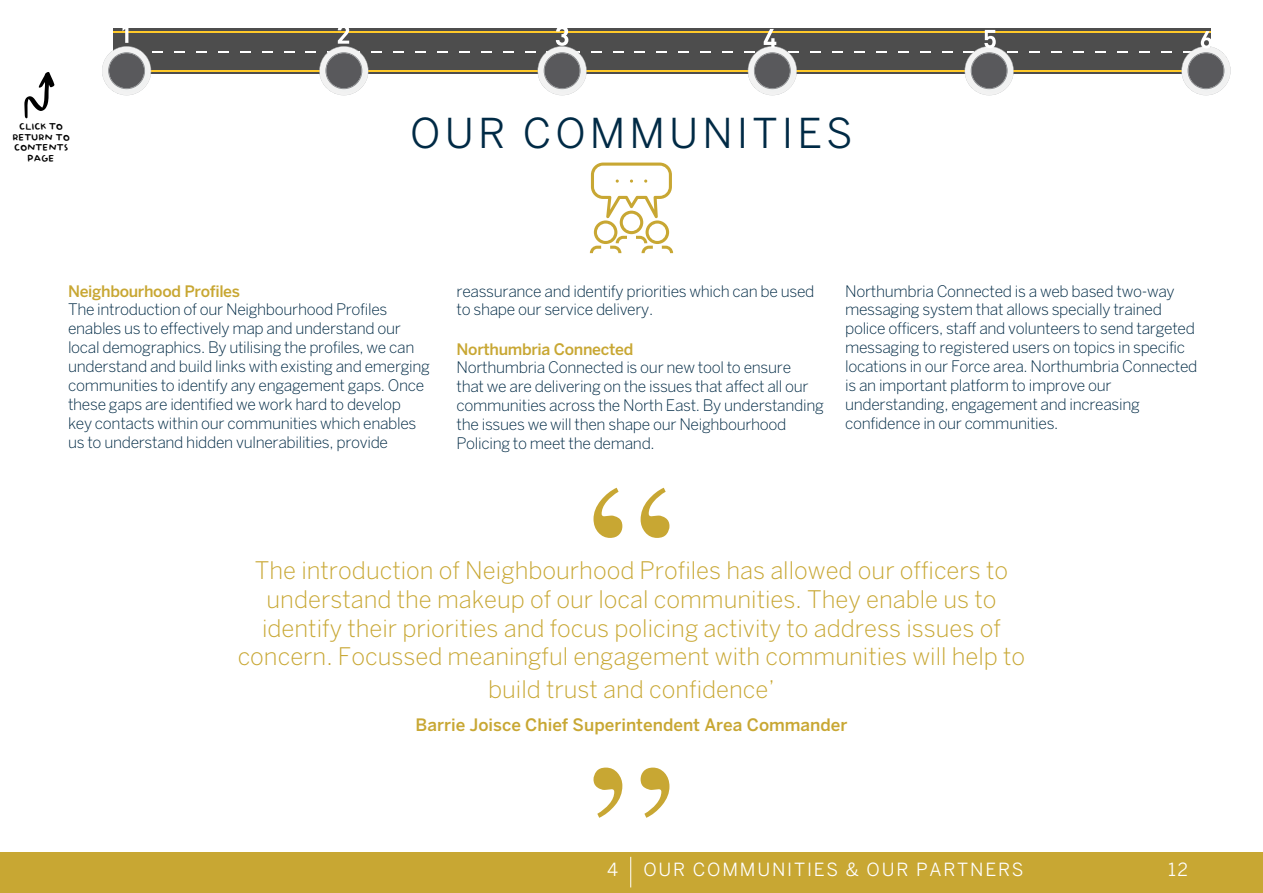
<style>
.page{position:relative;width:1263px;height:893px;background:#fff}
.page>*{position:absolute;margin:0;border:0;box-sizing:border-box;transform-origin:0 0}
.t1{font:40.8px "Benton Sans";letter-spacing:.1em;color:#002a45}
.t2{font:300 24px/28.8px "Benton Sans";color:#c8a733;text-align:center}
.t3{font:18px "Benton Sans";letter-spacing:.1em;color:#fff}
.t4{font:500 16.95px "Benton Sans";color:#c8a733}
.t5{font:300 15.75px/18.9px "Benton Sans";letter-spacing:-.02em;color:#002a45}
.t6{font:500 15.75px "Benton Sans";letter-spacing:-.02em;color:#c8a733}
.t7{font:11.25px/10.5px "Baby Doll";color:#000;text-align:center}
</style>
<div class="page">
<div style="left:0;top:853px;width:1263px;height:40px;background:#c8a733"></div>
<hr style="left:630px;top:857px;width:1px;height:30px;background:#fff">
<svg style="left:24px;top:72px;width:30px;height:47px"></svg>
<svg style="left:590px;top:163px;width:83px;height:90px"></svg>
<svg style="left:593px;top:488px;width:76px;height:50px"></svg>
<svg style="left:593px;top:768px;width:76px;height:50px"></svg>
<div style="left:114px;top:29px;width:219px;height:45px;background:#4d4d4d"></div>
<hr style="left:114px;top:31px;width:219px;height:1px;background:#ffc929">
<hr style="left:114px;top:71px;width:219px;height:1px;background:#ffc929">
<div style="left:333px;top:29px;width:219px;height:45px;background:#4d4d4d"></div>
<hr style="left:333px;top:31px;width:219px;height:1px;background:#ffc929">
<hr style="left:333px;top:71px;width:219px;height:1px;background:#ffc929">
<div style="left:552px;top:29px;width:219px;height:45px;background:#4d4d4d"></div>
<hr style="left:552px;top:31px;width:219px;height:1px;background:#ffc929">
<hr style="left:552px;top:71px;width:219px;height:1px;background:#ffc929">
<div style="left:771px;top:29px;width:220px;height:45px;background:#4d4d4d"></div>
<hr style="left:771px;top:31px;width:220px;height:1px;background:#ffc929">
<hr style="left:771px;top:71px;width:220px;height:1px;background:#ffc929">
<div style="left:991px;top:29px;width:219px;height:45px;background:#4d4d4d"></div>
<hr style="left:991px;top:31px;width:219px;height:1px;background:#ffc929">
<hr style="left:991px;top:71px;width:219px;height:1px;background:#ffc929">
<svg style="left:102px;top:28px;width:61px;height:67px"></svg>
<svg style="left:305px;top:28px;width:77px;height:67px"></svg>
<svg style="left:525px;top:28px;width:77px;height:67px"></svg>
<svg style="left:744px;top:29px;width:55px;height:66px"></svg>
<svg style="left:963px;top:30px;width:55px;height:65px"></svg>
<svg style="left:1181px;top:31px;width:49px;height:64px"></svg>
<p class="t7" style="left:13px;top:122px;width:59px">CLICK TO<br>RETURN TO<br>CONTENTS<br>PAGE</p>
<h1 class="t1" style="left:410px;top:109px;width:444px">OUR COMMUNITIES</h1>
<p class="t6" style="left:68px;top:281px;width:174px">Neighbourhood Profiles</p>
<p class="t5" style="left:68px;top:300px;width:363px">The introduction of our Neighbourhood Profiles enables us to effectively map and understand our local demographics. By utilising the profiles, we can understand and build links with existing and emerging communities to identify any engagement gaps. Once these gaps are identified we work hard to develop<br>key contacts within our communities which enables us to understand hidden vulnerabilities, provide</p>
<p class="t5" style="left:457px;top:281px;width:359px">reassurance and identify priorities which can be used to shape our service delivery.</p>
<p class="t6" style="left:457px;top:339px;width:178px">Northumbria Connected</p>
<p class="t5" style="left:457px;top:358px;width:369px">Northumbria Connected is our new tool to ensure<br>that we are delivering on the issues that affect all our communities across the North East. By understanding the issues we will then shape our Neighbourhood Policing to meet the demand.</p>
<p class="t5" style="left:845px;top:281px;width:354px">Northumbria Connected is a web based two-way messaging system that allows specially trained police officers, staff and volunteers to send targeted messaging to registered users on topics in specific locations in our Force area. Northumbria Connected is an important platform to improve our understanding, engagement and increasing confidence in our communities.</p>
<p class="t2" style="left:238px;top:556px;width:789px">The introduction of Neighbourhood Profiles has allowed our officers to understand the makeup of our local communities. They enable us to identify their priorities and focus policing activity to address issues of concern. Focussed meaningful engagement with communities will help to</p>
<h2 class="t2" style="left:488px;top:675px;width:288px">build trust and confidence’</h2>
<p class="t4" style="left:415px;top:715px;width:433px">Barrie Joisce Chief Superintendent Area Commander</p>
<p class="t3" style="left:607px;top:858px;width:12px">4</p>
<p class="t3" style="left:1168px;top:858px;width:22px">12</p>
<p class="t3" style="left:643px;top:858px;width:382px">OUR COMMUNITIES &amp; OUR PARTNERS</p>
</div>
